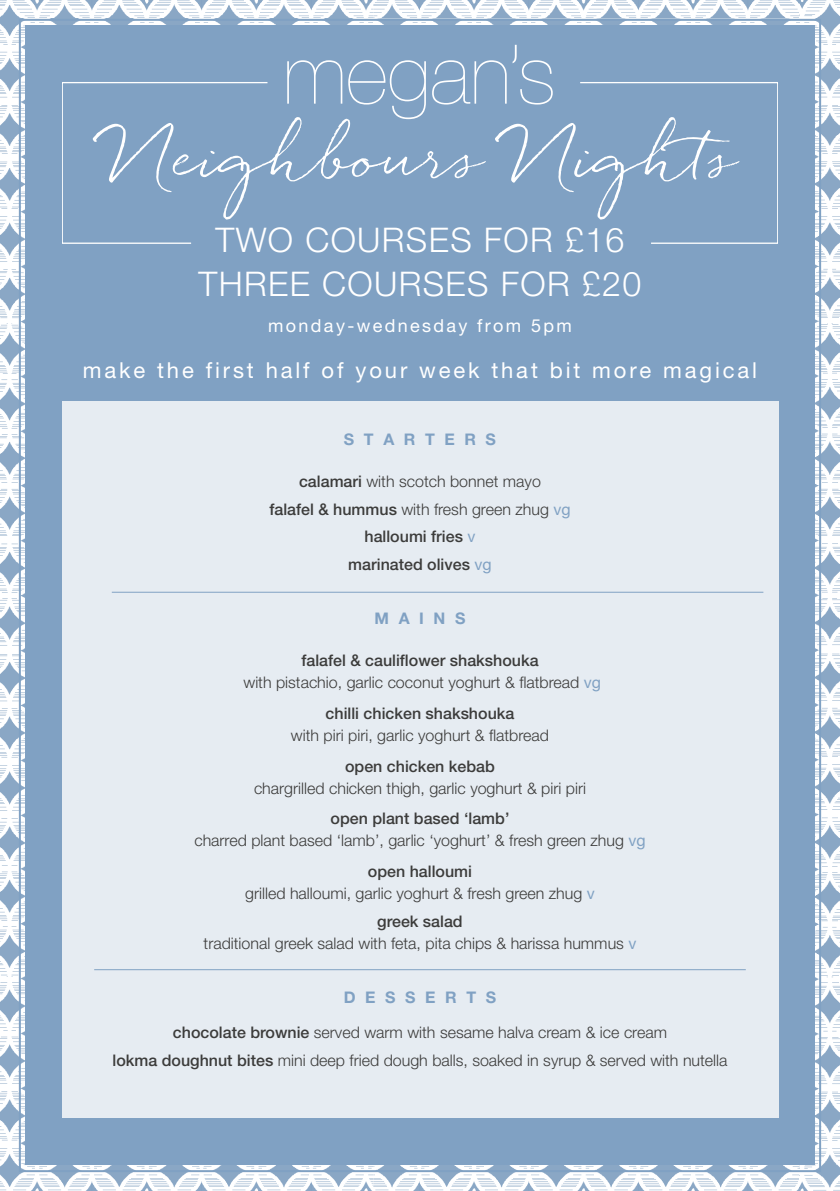
<style>
.page{position:relative;width:840px;height:1191px;background:#fff}
.page>*{position:absolute;margin:0;border:0;box-sizing:border-box;transform-origin:0 0}
.t1{font:62px "Quickpen";color:#fff}
.t2{font:300 34px/43.6px "Helvetica Neue LT Pro";letter-spacing:.04em;color:#fff;text-align:center}
.t3{font:22px "Helvetica Neue LT Pro";letter-spacing:.13em;color:#fff}
.t4{font:18px "Helvetica Neue LT Pro";letter-spacing:.13em;color:#fff}
.t5{font:300 16px/22px "Helvetica Neue LT Pro";color:#3c3c3b;text-align:center}
.t6{font:500 16px/27.4px "Helvetica Neue LT Pro";color:#3c3c3b;text-align:center}
.t7{font:700 16px "Helvetica Neue LT Pro";letter-spacing:.6em;color:#80a1c3}
.s1{font-weight:300}
.s2{font-weight:400;color:#80a1c3}
.s3{font-weight:500}
.s4{font-weight:700;color:#80a1c3}
</style>
<div class="page">
<img style="left:0;top:0;width:373px;height:1191px">
<img style="left:373px;top:0;width:466px;height:1191px">
<div style="left:26px;top:26px;width:788px;height:391px;background:#80a1c3"></div>
<svg style="left:62px;top:82px;width:206px;height:162px"></svg>
<svg style="left:287px;top:60px;width:55px;height:44px"></svg>
<svg style="left:348px;top:60px;width:77px;height:59px"></svg>
<svg style="left:432px;top:60px;width:74px;height:45px"></svg>
<svg style="left:512px;top:45px;width:40px;height:60px"></svg>
<svg style="left:580px;top:82px;width:197px;height:162px"></svg>
<div style="left:26px;top:1070px;width:788px;height:95px;background:#80a1c3"></div>
<div style="left:26px;top:26px;width:36px;height:1139px;background:#80a1c3"></div>
<div style="left:777px;top:26px;width:37px;height:1139px;background:#80a1c3"></div>
<div style="left:62px;top:402px;width:716px;height:716px;background:#e6ecf2"></div>
<hr style="left:112px;top:592px;width:651px;height:1px;background:#80a1c3">
<hr style="left:94px;top:969px;width:651px;height:1px;background:#80a1c3">
<h1 class="t1" style="left:109px;top:120px;width:655px">Neighbours Nights</h1>
<h2 class="t2" style="left:198px;top:217px;width:444px">TWO COURSES FOR £16<br>THREE COURSES FOR £20</h2>
<p class="t4" style="left:268px;top:315px;width:305px">monday-wednesday from 5pm</p>
<h3 class="t3" style="left:83px;top:357px;width:675px">make the first half of your week that bit more magical</h3>
<p class="t7" style="left:344px;top:430px;width:153px">STARTERS</p>
<p class="t6" style="left:269px;top:468px;width:302px">calamari <span class="s1">with scotch bonnet mayo<br></span>falafel &amp; hummus <span class="s1">with fresh green zhug</span> <span class="s2">vg </span>halloumi fries <span class="s2">v<br></span>marinated olives <span class="s2">vg</span></p>
<p class="t7" style="left:374px;top:609px;width:92px">MAINS</p>
<p class="t5" style="left:243px;top:649px;width:359px"><span class="s3">falafel &amp; cauliflower shakshouka<br></span>with pistachio, garlic coconut yoghurt &amp; flatbread <span class="s2">vg</span></p>
<p class="t6" style="left:325px;top:699px;width:190px">chilli chicken shakshouka</p>
<p class="t5" style="left:291px;top:724px;width:259px">with piri piri, garlic yoghurt &amp; flatbread</p>
<p class="t6" style="left:345px;top:752px;width:151px">open chicken kebab</p>
<p class="t5" style="left:254px;top:776px;width:333px">chargrilled chicken thigh, garlic yoghurt &amp; piri piri</p>
<p class="t5" style="left:194px;top:807px;width:452px"><span class="s3">open plant based ‘lamb’<br></span>charred plant based ‘lamb’, garlic ‘yoghurt’ &amp; fresh green zhug <span class="s2">vg</span></p>
<p class="t5" style="left:245px;top:860px;width:351px"><span class="s3">open halloumi<br></span>grilled halloumi, garlic yoghurt &amp; fresh green zhug <span class="s2">v</span></p>
<p class="t5" style="left:203px;top:909px;width:434px"><span class="s3">greek salad<br></span>traditional greek salad with feta, pita chips &amp; harissa hummus <span class="s2">v</span></p>
<p class="t5" style="left:173px;top:979px;width:495px;line-height:35.2px"><span class="s4">DESSERTS<br></span><span class="s3">chocolate brownie</span> served warm with sesame halva cream &amp; ice cream</p>
<p class="t5" style="left:112px;top:1048px;width:616px"><span class="s3">lokma doughnut bites</span> mini deep fried dough balls, soaked in syrup &amp; served with nutella</p>
</div>
